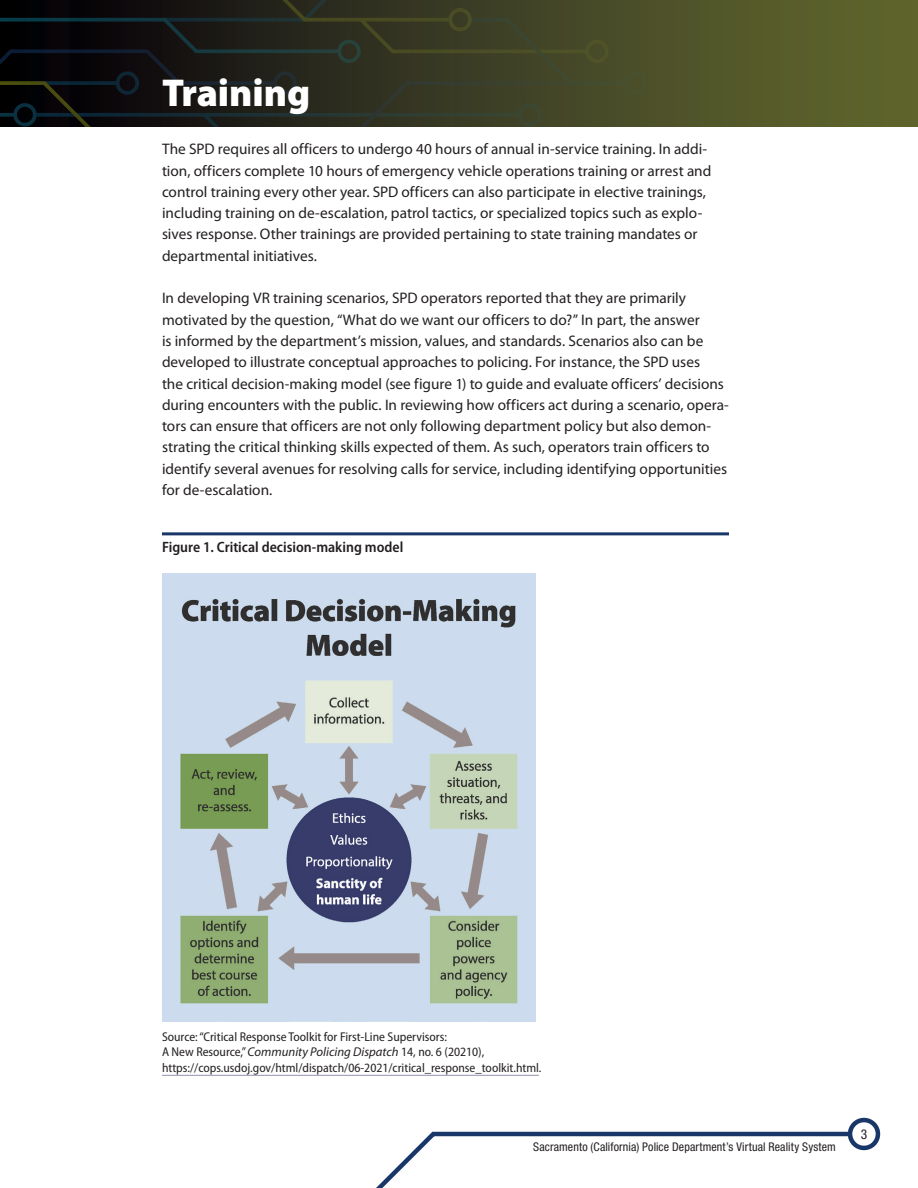
<style>
.page{position:relative;width:918px;height:1188px;background:#fff}
.page>*{position:absolute;margin:0;border:0;box-sizing:border-box;transform-origin:0 0}
.t1{font:900 39px "Myriad Pro";letter-spacing:-.005em;color:#fff}
.t2{font:15.3px/21.3px "Myriad Pro";color:#231f20}
.t3{font:600 semi-condensed 15px "Myriad Pro";color:#231f20}
.t4{font:condensed 13.5px "Helvetica Neue LT Std";color:#231f20}
.t5{font:semi-condensed 12.75px/15.3px "Myriad Pro";color:#231f20}
.t6{font:condensed 12px "Helvetica Neue LT Std";letter-spacing:.01em;color:#231f20}
.s1{font-style:italic;font-stretch:normal}
</style>
<div class="page">
<div style="left:0;top:0;width:918px;height:126px;background:#575b2a"></div>
<svg style="left:0;top:0;width:649px;height:126px;background:#282a1c"></svg>
<div style="left:848px;top:1118px;width:32px;height:32px;border:4px solid #183667;border-radius:50%"></div>
<svg style="left:376px;top:1130px;width:477px;height:58px"></svg>
<hr style="left:162px;top:532px;width:567px;height:3px;background:#183667">
<hr style="left:162px;top:1075px;width:377px;height:1px;background:#9192ae">
<img style="left:162px;top:573px;width:373px;height:448px">
<h2 class="t1" style="left:162px;top:67px;width:150px">Training</h2>
<p class="t2" style="left:162px;top:138px;width:551px">The SPD requires all officers to undergo 40 hours of annual in-service training. In addi&shy;tion, officers complete 10 hours of emergency vehicle operations training or arrest and control training every other year. SPD officers can also participate in elective trainings, including training on de-escalation, patrol tactics, or specialized topics such as explo&shy;sives response. Other trainings are provided pertaining to state training mandates or departmental initiatives.</p>
<p class="t2" style="left:162px;top:287px;width:569px">In developing VR training scenarios, SPD operators reported that they are primarily motivated by the question, “What do we want our officers to do?” In part, the answer<br>is informed by the department’s mission, values, and standards. Scenarios also can be developed to illustrate conceptual approaches to policing. For instance, the SPD uses<br>the critical decision-making model (see figure 1) to guide and evaluate officers’ decisions during encounters with the public. In reviewing how officers act during a scenario, opera&shy;tors can ensure that officers are not only following department policy but also demon&shy;strating the critical thinking skills expected of them. As such, operators train officers to identify several avenues for resolving calls for service, including identifying opportunities for de-escalation.</p>
<p class="t3" style="left:162px;top:537px;width:243px">Figure 1. Critical decision-making model</p>
<p class="t5" style="left:162px;top:1029px;width:381px">Source: “Critical Response Toolkit for First-Line Supervisors:<br>A New Resource,” <span class="s1">Community Policing Dispatch</span> 14, no. 6 (20210), https://cops.usdoj.gov/html/dispatch/06-2021/critical_response_toolkit.html.</p>
<p class="t6" style="left:533px;top:1139px;width:304px">Sacramento (California) Police Department’s Virtual Reality System</p>
<p class="t4" style="left:861px;top:1126px;width:8px">3</p>
</div>
